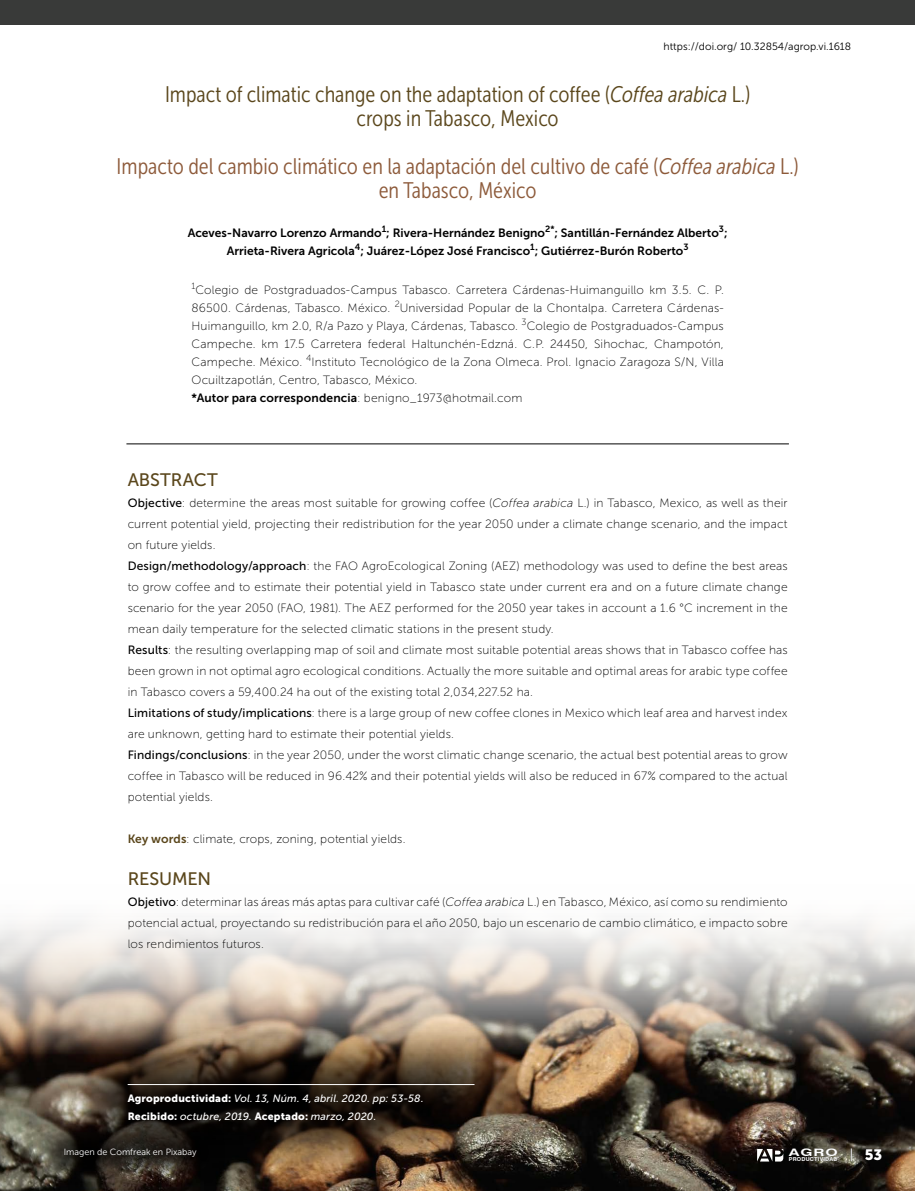
<style>
.page{position:relative;width:915px;height:1191px;background:#fff}
.page>*{position:absolute;margin:0;border:0;box-sizing:border-box;transform-origin:0 0}
.t1{font:22.5px/24px "Museo Sans Cond 300";color:#8d5a3a;text-align:center}
.t2{font:22.5px/24px "Museo Sans Cond 300";color:#5a461b;text-align:center}
.t3{font:18px "Museo Sans 500";letter-spacing:-.005em;color:#5a461b}
.t4{font:15px "Museo Sans 900";color:#fff}
.t5{font:12px/21px "Museo Sans 100";letter-spacing:.01em;color:#000;text-align:justify}
.t6{font:12px/18px "Museo Sans 700";color:#000;text-align:center}
.t7{font:italic 10.5px/18px "Museo Sans 500";letter-spacing:.015em;color:#fff}
.t8{font:10.5px "Museo Sans 300";color:#000}
.t9{font:700 10.35px "Swiss 721 BT";color:#fff;scale:1.52 1}
.t10{font:9px "Museo Sans 300";color:#fff}
.t11{font:9px "Museo Sans 100";color:#000}
.t12{font:700 5.4px "Swiss 721 BT";letter-spacing:.03em;color:#fff}
.s1{font-style:italic}
.s2{font-family:"Museo Sans 100"}
.s3{font-family:"Museo Sans 500"}
.s4{font-family:"Museo Sans 700";color:#5a461b}
.s5{font-family:"Museo Sans 900";font-style:normal}
</style>
<div class="page">
<img style="left:0;top:921px;width:914px;height:270px">
<div style="left:0;top:0;width:914px;height:24px;background:#393a39"></div>
<hr style="left:126px;top:443px;width:662px;height:1px;background:#000">
<svg style="left:756px;top:1148px;width:27px;height:13px"></svg>
<svg style="left:850px;top:1148px;width:1px;height:13px"></svg>
<div style="left:60px;top:1016px;width:480px;height:172px;background:#000;opacity:.85"></div>
<hr style="left:128px;top:1084px;width:346px;height:1px;background:#fff">
<div style="left:34px;top:1118px;width:193px;height:69px;background:#000;opacity:.75"></div>
<p class="t8" style="left:663px;top:41px;width:189px">https://doi.org/ 10.32854/agrop.vi.1618</p>
<h1 class="t2" style="left:165px;top:82px;width:586px">Impact of climatic change on the adaptation of coffee (<span class="s1">Coffea arabica</span> L.) crops in Tabasco, Mexico</h1>
<h1 class="t1" style="left:117px;top:154px;width:683px">Impacto del cambio climático en la adaptación del cultivo de café (<span class="s1">Coffea arabica</span> L.) en Tabasco, México</h1>
<p class="t6" style="left:188px;top:224px;width:541px">Aceves-Navarro Lorenzo Armando<sup>1</sup>; Rivera-Hernández Benigno<sup>2*</sup>; Santillán-Fernández Alberto<sup>3</sup>;<br>Arrieta-Rivera Agricola<sup>4</sup>; Juárez-López José Francisco<sup>1</sup>; Gutiérrez-Burón Roberto<sup>3</sup></p>
<p class="t11" style="left:191px;top:281px;width:5px">1</p>
<p class="t5" style="left:191px;top:281px;width:533px;line-height:18px;text-indent:4px">Colegio de Postgraduados-Campus Tabasco. Carretera Cárdenas-Huimanguillo km 3.5. C. P.<br>86500. Cárdenas, Tabasco. México. <sup>2</sup>Universidad Popular de la Chontalpa. Carretera Cárdenas-Huimanguillo, km 2.0, R/a Pazo y Playa, Cárdenas, Tabasco. <sup>3</sup>Colegio de Postgraduados-Campus Campeche. km 17.5 Carretera federal Haltunchén-Edzná. C.P. 24450, Sihochac, Champotón, Campeche. México. <sup>4</sup>Instituto Tecnológico de la Zona Olmeca. Prol. Ignacio Zaragoza S/N, Villa Ocuiltzapotlán, Centro, Tabasco, México.</p>
<p class="t6" style="left:191px;top:389px;width:332px">*Autor para correspondencia<span class="s2">: benigno_1973@hotmail.com</span></p>
<h2 class="t3" style="left:128px;top:470px;width:92px">ABSTRACT</h2>
<p class="t5" style="left:128px;top:492px;width:661px;text-align:left"><span class="s3">Objective</span>: determine the areas most suitable for growing coffee (<span class="s1">Coffea arabica</span> L.) in Tabasco, Mexico, as well as their current potential yield, projecting their redistribution for the year 2050 under a climate change scenario, and the impact on future yields.<br><span class="s3">Design/methodology/approach</span>: the FAO AgroEcological Zoning (AEZ) methodology was used to define the best areas to grow coffee and to estimate their potential yield in Tabasco state under current era and on a future climate change scenario for the year 2050 (FAO, 1981). The AEZ performed for the 2050 year takes in account a 1.6 °C increment in the mean daily temperature for the selected climatic stations in the present study.<br><span class="s3">Results</span>: the resulting overlapping map of soil and climate most suitable potential areas shows that in Tabasco coffee has been grown in not optimal agro ecological conditions. Actually the more suitable and optimal areas for arabic type coffee in Tabasco covers a 59,400.24 ha out of the existing total 2,034,227.52 ha.<br><span class="s3">Limitations of study/implications</span>: there is a large group of new coffee clones in Mexico which leaf area and harvest index are unknown, getting hard to estimate their potential yields.<br><span class="s3">Findings/conclusions</span>: in the year 2050, under the worst climatic change scenario, the actual best potential areas to grow coffee in Tabasco will be reduced in 96.42% and their potential yields will also be reduced in 67% compared to the actual potential yields.</p>
<p class="t5" style="left:128px;top:828px;width:279px"><span class="s4">Key words</span>: climate, crops, zoning, potential yields.</p>
<h2 class="t3" style="left:128px;top:869px;width:85px">RESUMEN</h2>
<p class="t5" style="left:128px;top:891px;width:661px"><span class="s3">Objetivo</span>: determinar las áreas más aptas para cultivar café (<span class="s1">Coffea arabica</span> L.) en Tabasco, México, así como su rendimiento potencial actual, proyectando su redistribución para el año 2050, bajo un escenario de cambio climático, e impacto sobre los rendimientos futuros.</p>
<p class="t7" style="left:128px;top:1089px;width:297px"><span class="s5">Agroproductividad:</span> Vol. 13, Núm. 4, abril. 2020. pp: 53-58.<br><span class="s5">Recibido:</span> octubre, 2019. <span class="s5">Aceptado:</span> marzo, 2020.</p>
<p class="t10" style="left:64px;top:1147px;width:134px">Imagen de Comfreak en Pixabay</p>
<p class="t9" style="left:788px;top:1145px;width:34px">AGRO</p>
<p class="t12" style="left:788px;top:1155px;width:50px">PRODUCTIVIDAD</p>
<p class="t4" style="left:864px;top:1146px;width:19px">53</p>
</div>
